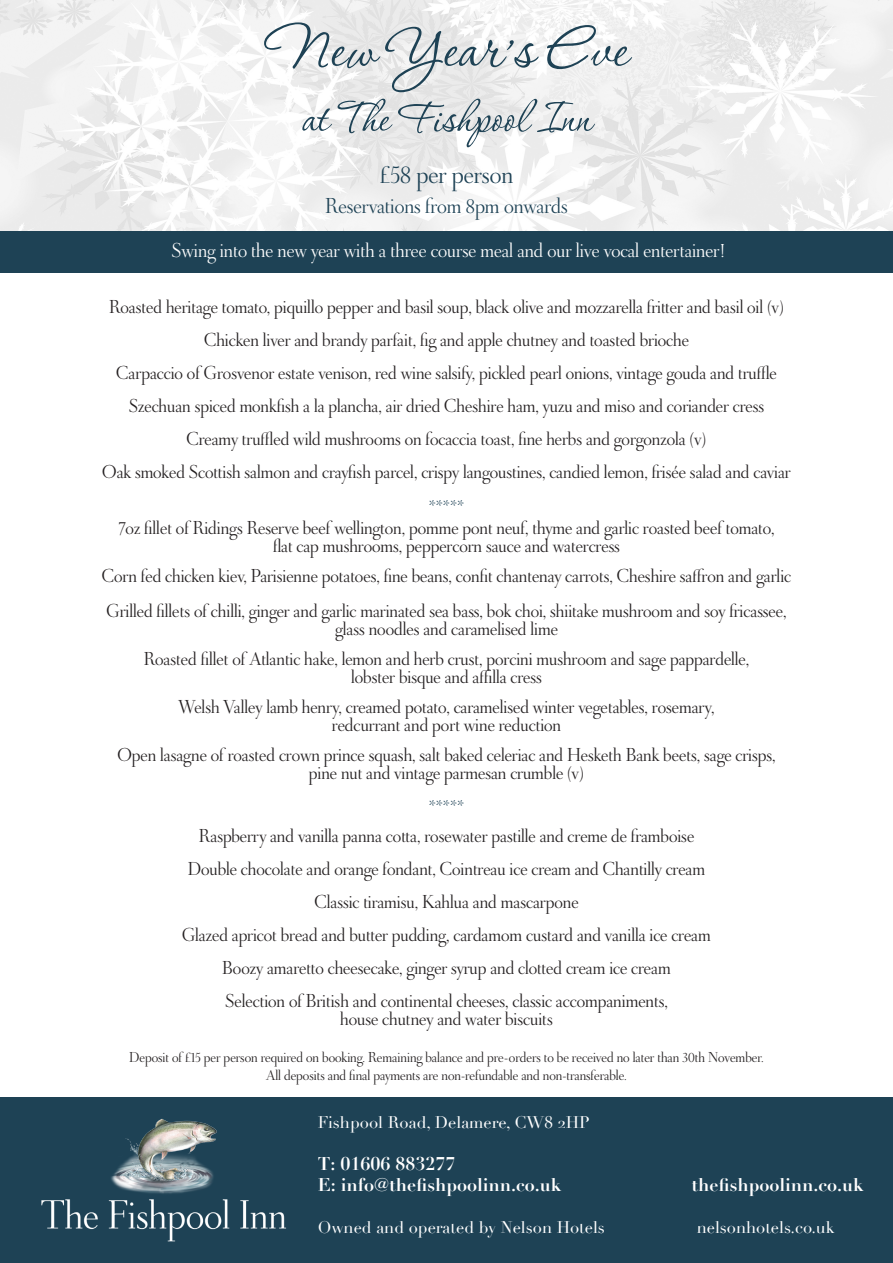
<style>
.page{position:relative;width:893px;height:1263px;background:#fff}
.page>*{position:absolute;margin:0;border:0;box-sizing:border-box;transform-origin:0 0}
.t1{font:75px "Corinthia";color:#1e4255}
.t2{font:54px "Corinthia";color:#1e4255}
.t3{font:27px "Didot Headline";color:#1e4255}
.t4{font:22.5px "Didot Headline";color:#1e4255}
.t5{font:21px "Didot Headline";color:#fff}
.t6{font:19.5px "Didot Headline";color:#231f20}
.t7{font:19.5px "Didot Headline";color:#1e4255}
.t8{font:700 18px "Didot";color:#fff}
.t9{font:16.5px "Didot";color:#fff}
.t10{font:15px "Didot Headline";color:#231f20}
</style>
<div class="page">
<div style="left:0;top:1097px;width:893px;height:166px;background:#1e4255"></div>
<img style="left:0;top:0;width:893px;height:232px">
<div style="left:0;top:232px;width:893px;height:41px;background:#1e4255"></div>
<img style="left:41px;top:1119px;width:245px;height:123px">
<p class="t1" style="left:264px;top:10px;width:366px">New Year’s Eve</p>
<p class="t2" style="left:301px;top:90px;width:291px">at The Fishpool Inn</p>
<p class="t3" style="left:380px;top:156px;width:135px">£58 per person</p>
<p class="t4" style="left:325px;top:191px;width:244px">Reservations from 8pm onwards</p>
<p class="t5" style="left:171px;top:236px;width:556px">Swing into the new year with a three course meal and our live vocal entertainer!</p>
<p class="t6" style="left:109px;top:293px;width:676px">Roasted heritage tomato, piquillo pepper and basil soup, black olive and mozzarella fritter and basil oil (v)</p>
<p class="t6" style="left:204px;top:326px;width:486px">Chicken liver and brandy parfait, fig and apple chutney and toasted brioche</p>
<p class="t6" style="left:116px;top:359px;width:662px">Carpaccio of Grosvenor estate venison, red wine salsify, pickled pearl onions, vintage gouda and truffle</p>
<p class="t6" style="left:129px;top:392px;width:637px">Szechuan spiced monkfish a la plancha, air dried Cheshire ham, yuzu and miso and coriander cress</p>
<p class="t6" style="left:186px;top:425px;width:521px">Creamy truffled wild mushrooms on focaccia toast, fine herbs and gorgonzola (v)</p>
<p class="t6" style="left:102px;top:458px;width:690px">Oak smoked Scottish salmon and crayfish parcel, crispy langoustines, candied lemon, frisée salad and caviar</p>
<p class="t7" style="left:429px;top:494px;width:37px">*****</p>
<p class="t6" style="left:118px;top:515px;width:657px">7oz fillet of Ridings Reserve beef wellington, pomme pont neuf, thyme and garlic roasted beef tomato,</p>
<p class="t6" style="left:273px;top:533px;width:348px">flat cap mushrooms, peppercorn sauce and watercress</p>
<p class="t6" style="left:102px;top:563px;width:691px">Corn fed chicken kiev, Parisienne potatoes, fine beans, confit chantenay carrots, Cheshire saffron and garlic</p>
<p class="t6" style="left:106px;top:597px;width:682px">Grilled fillets of chilli, ginger and garlic marinated sea bass, bok choi, shiitake mushroom and soy fricassee,</p>
<p class="t6" style="left:335px;top:615px;width:224px">glass noodles and caramelised lime</p>
<p class="t6" style="left:144px;top:645px;width:607px">Roasted fillet of Atlantic hake, lemon and herb crust, porcini mushroom and sage pappardelle,</p>
<p class="t6" style="left:351px;top:663px;width:192px">lobster bisque and affilla cress</p>
<p class="t6" style="left:179px;top:693px;width:537px">Welsh Valley lamb henry, creamed potato, caramelised winter vegetables, rosemary,</p>
<p class="t6" style="left:332px;top:711px;width:231px">redcurrant and port wine reduction</p>
<p class="t6" style="left:117px;top:741px;width:660px">Open lasagne of roasted crown prince squash, salt baked celeriac and Hesketh Bank beets, sage crisps,</p>
<p class="t6" style="left:309px;top:759px;width:277px">pine nut and vintage parmesan crumble (v)</p>
<p class="t7" style="left:429px;top:794px;width:37px">*****</p>
<p class="t6" style="left:199px;top:822px;width:497px">Raspberry and vanilla panna cotta, rosewater pastille and creme de framboise</p>
<p class="t6" style="left:188px;top:855px;width:519px">Double chocolate and orange fondant, Cointreau ice cream and Chantilly cream</p>
<p class="t6" style="left:314px;top:888px;width:266px">Classic tiramisu, Kahlua and mascarpone</p>
<p class="t6" style="left:182px;top:921px;width:530px">Glazed apricot bread and butter pudding, cardamom custard and vanilla ice cream</p>
<p class="t6" style="left:222px;top:954px;width:450px">Boozy amaretto cheesecake, ginger syrup and clotted cream ice cream</p>
<p class="t6" style="left:225px;top:987px;width:444px">Selection of British and continental cheeses, classic accompaniments,</p>
<p class="t6" style="left:340px;top:1005px;width:214px">house chutney and water biscuits</p>
<p class="t10" style="left:129px;top:1047px;width:636px">Deposit of £15 per person required on booking. Remaining balance and pre-orders to be received no later than 30th November.</p>
<p class="t10" style="left:266px;top:1065px;width:362px">All deposits and final payments are non-refundable and non-transferable.</p>
<p class="t9" style="left:318px;top:1113px;width:274px">Fishpool Road, Delamere, CW8 2HP</p>
<p class="t8" style="left:318px;top:1152px;width:139px">T: 01606 883277</p>
<p class="t8" style="left:318px;top:1174px;width:245px">E: info@thefishpoolinn.co.uk</p>
<p class="t8" style="left:692px;top:1174px;width:174px">thefishpoolinn.co.uk</p>
<p class="t9" style="left:318px;top:1217px;width:289px">Owned and operated by Nelson Hotels</p>
<p class="t9" style="left:697px;top:1217px;width:139px">nelsonhotels.co.uk</p>
</div>
